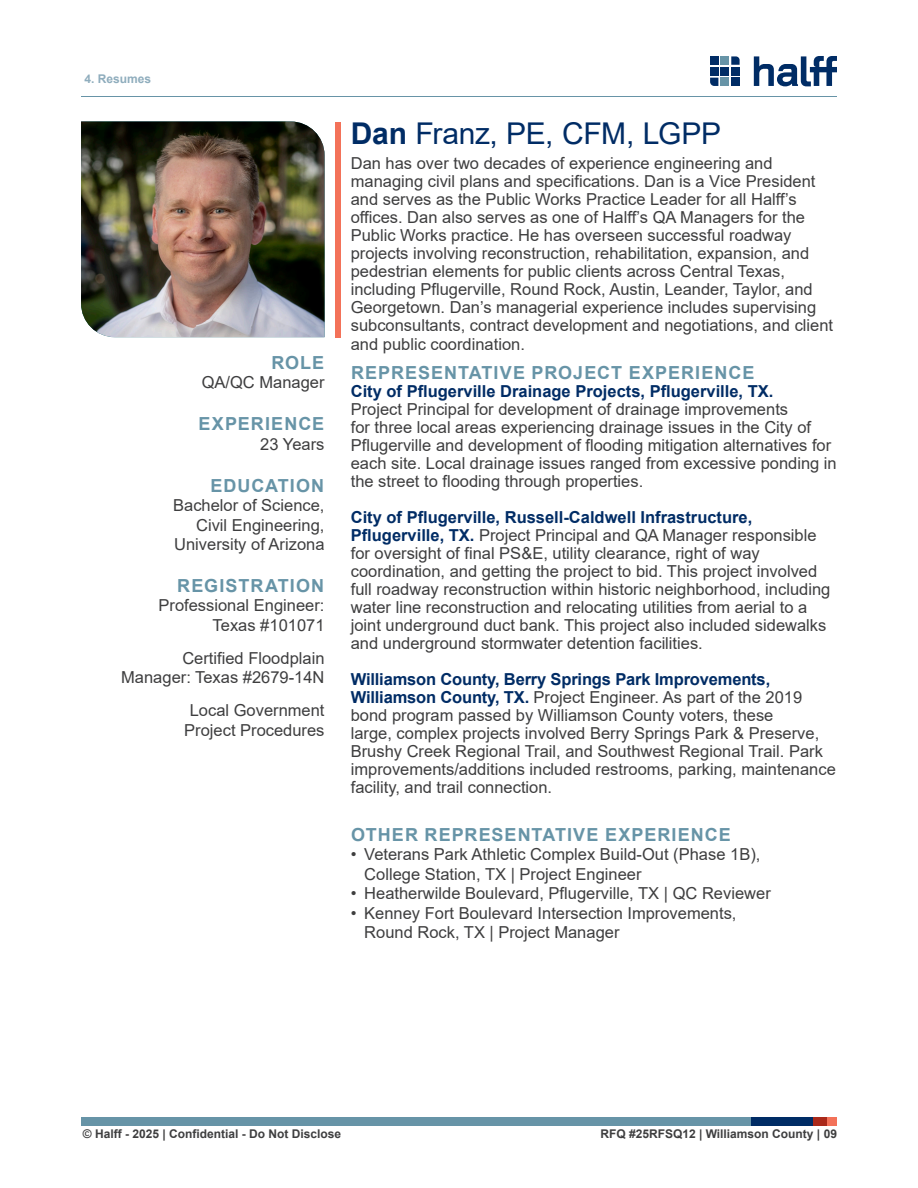
<style>
.page{position:relative;width:918px;height:1188px;background:#fff}
.page>*{position:absolute;margin:0;border:0;box-sizing:border-box;transform-origin:0 0}
.Resume_Name{font:30px "Arial";letter-spacing:-.015em;color:#002c65}
.Resume_Exp_Heading{font:700 18px "Arial";letter-spacing:.06em;color:#6794a7}
.Resume_Exp_Heading_-_Right_Justify{font:700 18px "Arial";letter-spacing:.06em;color:#6794a7}
.Resume_Project_Title{font:16.5px/18px "Arial";color:#3e3e3f}
.Resume_Exp_Heading-2{font:16.5px/18px "Arial";color:#3e3e3f}
.Resume_Exp_Subtext_-_Right_Justify{font:16.5px/19.5px "Arial";color:#3e3e3f;text-align:right}
.t1{font:700 12px "Arial";color:#3e3e3f}
.t2{font:700 12px "Arial";color:#8fadbd}
.s1{font-weight:700}
.s2{font-weight:700;color:#002c65}
</style>
<div class="page">
<div style="left:81px;top:1117px;width:673px;height:9px;background:#6794a7"></div>
<div style="left:752px;top:1117px;width:61px;height:9px;background:#002c65"></div>
<div style="left:813px;top:1117px;width:15px;height:9px;background:#aa291a"></div>
<div style="left:828px;top:1117px;width:9px;height:9px;background:#f37259"></div>
<hr style="left:81px;top:96px;width:756px;height:1px;background:#6794a7">
<svg style="left:754px;top:56px;width:83px;height:30px"></svg>
<div style="left:721px;top:56px;width:8px;height:9px;background:#6794a7"></div>
<div style="left:710px;top:67px;width:8px;height:8px;background:#002c65"></div>
<div style="left:710px;top:56px;width:8px;height:9px;background:#002c65"></div>
<svg style="left:731px;top:56px;width:9px;height:9px"></svg>
<svg style="left:710px;top:78px;width:8px;height:8px"></svg>
<div style="left:731px;top:67px;width:9px;height:8px;background:#002c65"></div>
<div style="left:731px;top:78px;width:9px;height:8px;background:#002c65"></div>
<div style="left:721px;top:67px;width:8px;height:8px;background:#002c65"></div>
<div style="left:721px;top:78px;width:8px;height:8px;background:#6794a7"></div>
<div style="left:335px;top:122px;width:5px;height:215px;background:#f37259"></div>
<img style="left:81px;top:122px;width:244px;height:215px">
<p class="t2" style="left:84px;top:70px;width:68px">4. Resumes</p>
<p class="Resume_Exp_Heading_-_Right_Justify" style="left:271px;top:350px;width:54px">ROLE</p>
<p class="Resume_Exp_Subtext_-_Right_Justify" style="left:202px;top:373px;width:124px">QA/QC Manager</p>
<p class="Resume_Exp_Heading_-_Right_Justify" style="left:198px;top:411px;width:127px">EXPERIENCE</p>
<p class="Resume_Exp_Subtext_-_Right_Justify" style="left:260px;top:434px;width:66px">23 Years</p>
<p class="Resume_Exp_Heading_-_Right_Justify" style="left:210px;top:473px;width:115px">EDUCATION</p>
<p class="Resume_Exp_Subtext_-_Right_Justify" style="left:173px;top:495px;width:153px">Bachelor of Science,<br>Civil Engineering,<br>University of Arizona</p>
<p class="Resume_Exp_Heading_-_Right_Justify" style="left:177px;top:573px;width:148px">REGISTRATION</p>
<p class="Resume_Exp_Subtext_-_Right_Justify" style="left:159px;top:596px;width:167px">Professional Engineer:<br>Texas #101071</p>
<p class="Resume_Exp_Subtext_-_Right_Justify" style="left:121px;top:648px;width:205px">Certified Floodplain<br>Manager: Texas #2679-14N</p>
<p class="Resume_Exp_Subtext_-_Right_Justify" style="left:184px;top:701px;width:142px;text-align:center">Local Government<br>Project Procedures</p>
<p class="Resume_Name" style="left:351px;top:113px;width:372px"><span class="s1">Dan</span> Franz, PE, CFM, LGPP</p>
<p class="Resume_Exp_Heading-2" style="left:351px;top:154px;width:484px">Dan has over two decades of experience engineering and managing civil plans and specifications. Dan is a Vice President and serves as the Public Works Practice Leader for all Halff’s offices. Dan also serves as one of Halff’s QA Managers for the Public Works practice. He has overseen successful roadway projects involving reconstruction, rehabilitation, expansion, and pedestrian elements for public clients across Central Texas, including Pflugerville, Round Rock, Austin, Leander, Taylor, and Georgetown. Dan’s managerial experience includes supervising subconsultants, contract development and negotiations, and client</p>
<p class="Resume_Exp_Heading-2" style="left:351px;top:336px;width:176px">and public coordination.</p>
<p class="Resume_Exp_Heading" style="left:351px;top:360px;width:405px">REPRESENTATIVE PROJECT EXPERIENCE</p>
<p class="Resume_Project_Title" style="left:351px;top:382px;width:488px"><span class="s2">City of Pflugerville Drainage Projects, Pflugerville, TX.<br></span>Project Principal for development of drainage improvements<br>for three local areas experiencing drainage issues in the City of Pflugerville and development of flooding mitigation alternatives for each site. Local drainage issues ranged from excessive ponding in the street to flooding through properties.</p>
<p class="Resume_Project_Title" style="left:351px;top:508px;width:481px"><span class="s2">City of Pflugerville, Russell-Caldwell Infrastructure, Pflugerville, TX.</span> Project Principal and QA Manager responsible for oversight of final PS&amp;E, utility clearance, right of way coordination, and getting the project to bid. This project involved full roadway reconstruction within historic neighborhood, including water line reconstruction and relocating utilities from aerial to a joint underground duct bank. This project also included sidewalks and underground stormwater detention facilities.</p>
<p class="Resume_Project_Title" style="left:351px;top:670px;width:487px"><span class="s2">Williamson County, Berry Springs Park Improvements, Williamson County, TX.</span> Project Engineer. As part of the 2019 bond program passed by Williamson County voters, these<br>large, complex projects involved Berry Springs Park &amp; Preserve, Brushy Creek Regional Trail, and Southwest Regional Trail. Park improvements/additions included restrooms, parking, maintenance facility, and trail connection.</p>
<p class="Resume_Exp_Heading" style="left:351px;top:822px;width:381px">OTHER REPRESENTATIVE EXPERIENCE</p>
<p class="Resume_Exp_Heading-2" style="left:364px;top:845px;width:398px;line-height:19.5px;text-indent:-14px">• Veterans Park Athletic Complex Build-Out (Phase 1B),<br>College Station, TX | Project Engineer</p>
<p class="Resume_Exp_Heading-2" style="left:351px;top:884px;width:422px">• Heatherwilde Boulevard, Pflugerville, TX | QC Reviewer</p>
<p class="Resume_Exp_Heading-2" style="left:364px;top:903px;width:374px;line-height:19.5px;text-indent:-14px">• Kenney Fort Boulevard Intersection Improvements,<br>Round Rock, TX | Project Manager</p>
<p class="t1" style="left:83px;top:1125px;width:260px">© Halff - 2025 | Confidential - Do Not Disclose</p>
<p class="t1" style="left:600px;top:1125px;width:238px">RFQ #25RFSQ12 | Williamson County | 09</p>
</div>
